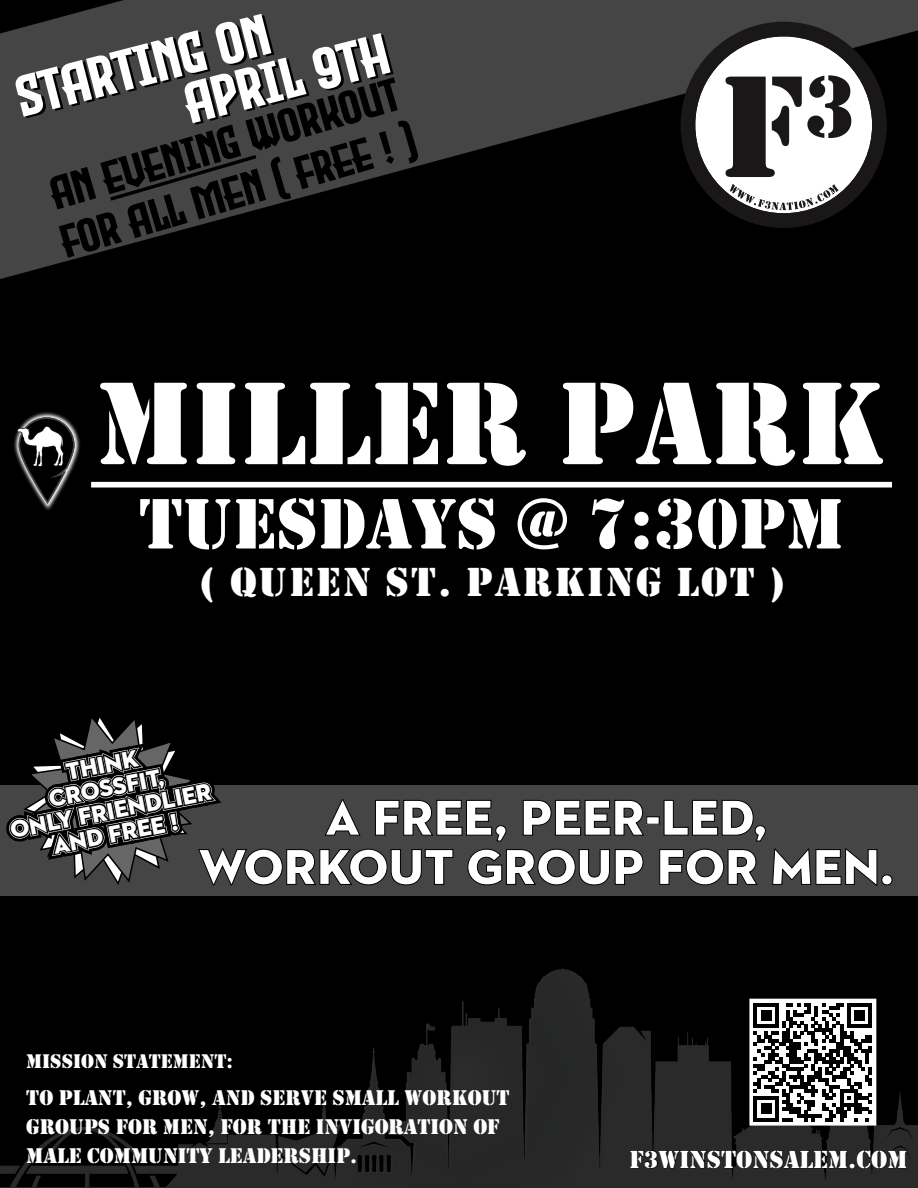
<style>
.page{position:relative;width:918px;height:1188px;background:#000}
.page>*{position:absolute;margin:0;border:0;box-sizing:border-box;transform-origin:0 0}
.t1{font:122.1px "Stencil";color:#fff}
.t2{font:74.1px "Stencil";color:#fff}
.t3{font:57.9px/47.4px "Evil Empire";color:#fff}
.t4{font:51.15px/49.2px "Neutraface 2 Display Titling";color:#fff;text-align:center}
.t5{font:46.65px/49.2px "Evil Empire";color:#000}
.t6{font:41.85px "Stencil";letter-spacing:.05em;color:#fff}
.t7{font:25.5px "Stencil";color:#fff}
.t8{font:24.15px/23.2px "Neutraface 2 Display Titling";color:#fff;text-align:center}
.t9{font:21.9px/29px "Stencil";color:#fff}
.t10{font:20.4px "Stencil";color:#fff}
</style>
<div class="page">
<svg style="left:0;top:0;width:918px;height:279px;fill:#454545"></svg>
<div style="left:0;top:785px;width:918px;height:110px;background:#454545"></div>
<img style="left:0;top:967px;width:918px;height:221px">
<svg style="left:685px;top:26px;width:198px;height:198px;background:#868485"></svg>
<svg style="left:749px;top:999px;width:127px;height:127px;background:#e2e2e2"></svg>
<svg style="left:754px;top:1003px;width:118px;height:118px"></svg>
<div style="left:646px;top:817px;width:13px;height:8px;border:1px solid #000"></div>
<svg style="left:664px;top:800px;width:102px;height:42px"></svg>
<svg style="left:659px;top:849px;width:99px;height:36px"></svg>
<svg style="left:772px;top:848px;width:105px;height:38px"></svg>
<div style="left:882px;top:875px;width:10px;height:10px;border:1px solid #000;border-radius:50%"></div>
<svg style="left:107px;top:152px;width:153px;height:52px;background:#404040"></svg>
<svg style="left:2px;top:718px;width:642px;height:178px"></svg>
<img style="left:14px;top:412px;width:117px;height:98px">
<svg style="left:16px;top:417px;width:59px;height:87px"></svg>
<svg style="left:629px;top:1147px;width:278px;height:27px"></svg>
<div style="left:91px;top:482px;width:801px;height:6px;background:#fff"></div>
<h3 class="t3" style="left:171px;top:35px;width:210px;text-indent:-162px;rotate:-14deg">STARTING ON<br>APRIL 9th</h3>
<h3 class="t5" style="left:43px;top:171px;width:370px;rotate:-16deg">AN EVENING WORKOUT<br>FOR ALL MEN ( FREE ! )</h3>
<h1 class="t1" style="left:96px;top:353px;width:792px">MILLER PARK</h1>
<h2 class="t2" style="left:139px;top:481px;width:707px">TUESDAYS @ 7:30PM</h2>
<h3 class="t6" style="left:198px;top:558px;width:590px">( QUEEN ST. PARKING LOT )</h3>
<p class="t8" style="left:0;top:773px;width:206px;rotate:-11deg">THINK<br>CROSSFIT,<br>ONLY FRIENDLIER<br>AND FREE !</p>
<h3 class="t4" style="left:198px;top:793px;width:697px">A FREE, PEER-LED,<br>WORKOUT GROUP FOR MEN.</h3>
<p class="t10" style="left:26px;top:1050px;width:208px">MISSION STATEMENT:</p>
<p class="t9" style="left:26px;top:1084px;width:485px">TO PLANT, GROW, AND SERVE SMALL WORKOUT<br>GROUPS FOR MEN, FOR THE INVIGORATION OF<br>MALE COMMUNITY LEADERSHIP.</p>
<p class="t7" style="left:630px;top:1145px;width:279px">F3WINSTONSALEM.COM</p>
</div>
